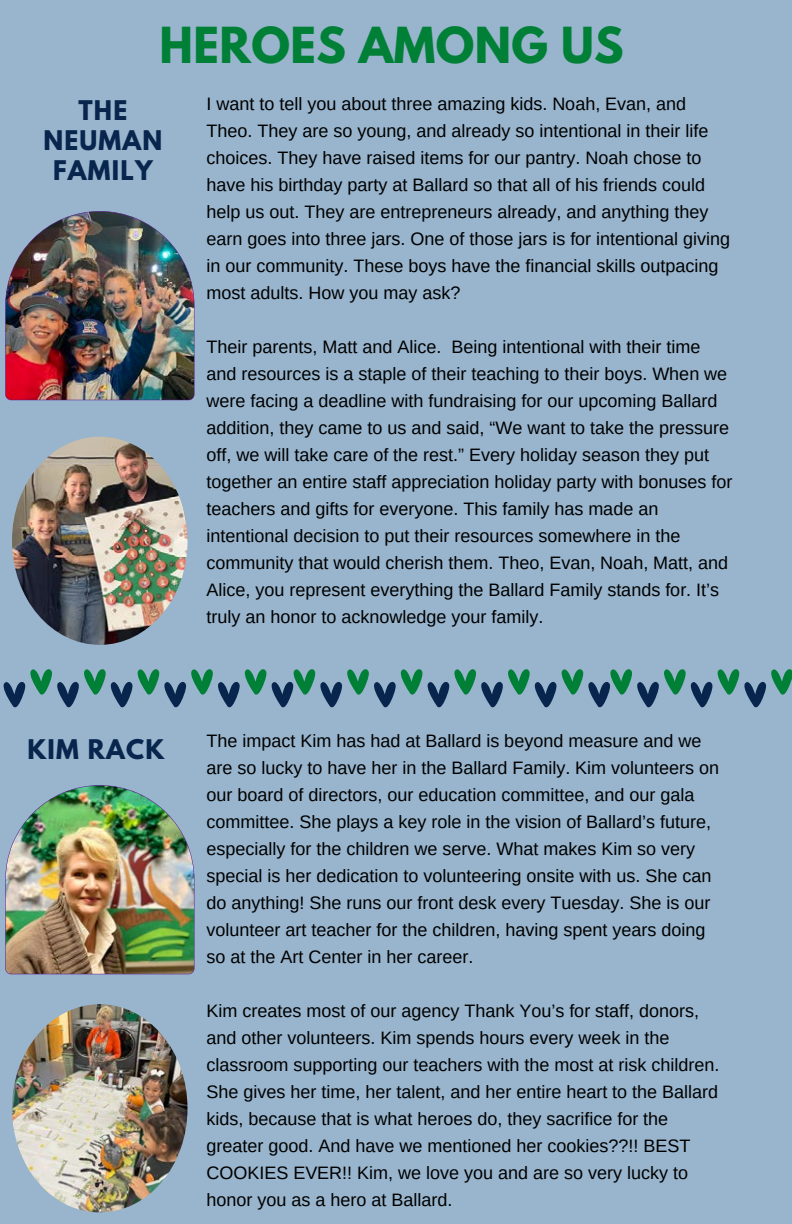
<style>
.page{position:relative;width:792px;height:1224px;background:#98b5cd}
.page>*{position:absolute;margin:0;border:0;box-sizing:border-box;transform-origin:0 0}
.t1{font:700 44px "League Spartan";letter-spacing:.01em;color:#008037}
.t2{font:700 24px/30px "League Spartan";letter-spacing:.05em;color:#07254d;text-align:center}
.t3{font:18px/27px "Arimo";color:#000}
</style>
<div class="page">
<img style="left:5px;top:785px;width:189px;height:189px">
<img style="left:5px;top:211px;width:189px;height:189px">
<img style="left:12px;top:1004px;width:175px;height:208px;border-radius:50%">
<img style="left:12px;top:437px;width:175px;height:208px;border-radius:50%">
<svg style="left:3px;top:669px;width:789px;height:38px"></svg>
<h2 class="t1" style="left:160px;top:23px;width:466px">HEROES AMONG US</h2>
<h2 class="t2" style="left:43px;top:98px;width:120px">THE<br>NEUMAN<br>FAMILY</h2>
<h1 class="t3" style="left:206px;top:90px;width:525px">I want to tell you about three amazing kids. Noah, Evan, and Theo. They are so young, and already so intentional in their life choices. They have raised items for our pantry. Noah chose to have his birthday party at Ballard so that all of his friends could help us out. They are entrepreneurs already, and anything they earn goes into three jars. One of those jars is for intentional giving in our community. These boys have the financial skills outpacing most adults. How you may ask?</h1>
<p class="t3" style="left:206px;top:333px;width:527px">Their parents, Matt and Alice. Being intentional with their time and resources is a staple of their teaching to their boys. When we were facing a deadline with fundraising for our upcoming Ballard addition, they came to us and said, “We want to take the pressure off, we will take care of the rest.” Every holiday season they put together an entire staff appreciation holiday party with bonuses for teachers and gifts for everyone. This family has made an intentional decision to put their resources somewhere in the community that would cherish them. Theo, Evan, Noah, Matt, and Alice, you represent everything the Ballard Family stands for. It’s truly an honor to acknowledge your family.</p>
<p class="t2" style="left:27px;top:737px;width:138px">KIM RACK</p>
<p class="t3" style="left:206px;top:728px;width:514px">The impact Kim has had at Ballard is beyond measure and we are so lucky to have her in the Ballard Family. Kim volunteers on our board of directors, our education committee, and our gala committee. She plays a key role in the vision of Ballard’s future, especially for the children we serve. What makes Kim so very special is her dedication to volunteering onsite with us. She can do anything! She runs our front desk every Tuesday. She is our volunteer art teacher for the children, having spent years doing so at the Art Center in her career.</p>
<p class="t3" style="left:206px;top:998px;width:514px">Kim creates most of our agency Thank You’s for staff, donors, and other volunteers. Kim spends hours every week in the classroom supporting our teachers with the most at risk children.<br>She gives her time, her talent, and her entire heart to the Ballard kids, because that is what heroes do, they sacrifice for the greater good. And have we mentioned her cookies??!! BEST COOKIES EVER!! Kim, we love you and are so very lucky to honor you as a hero at Ballard.</p>
</div>
